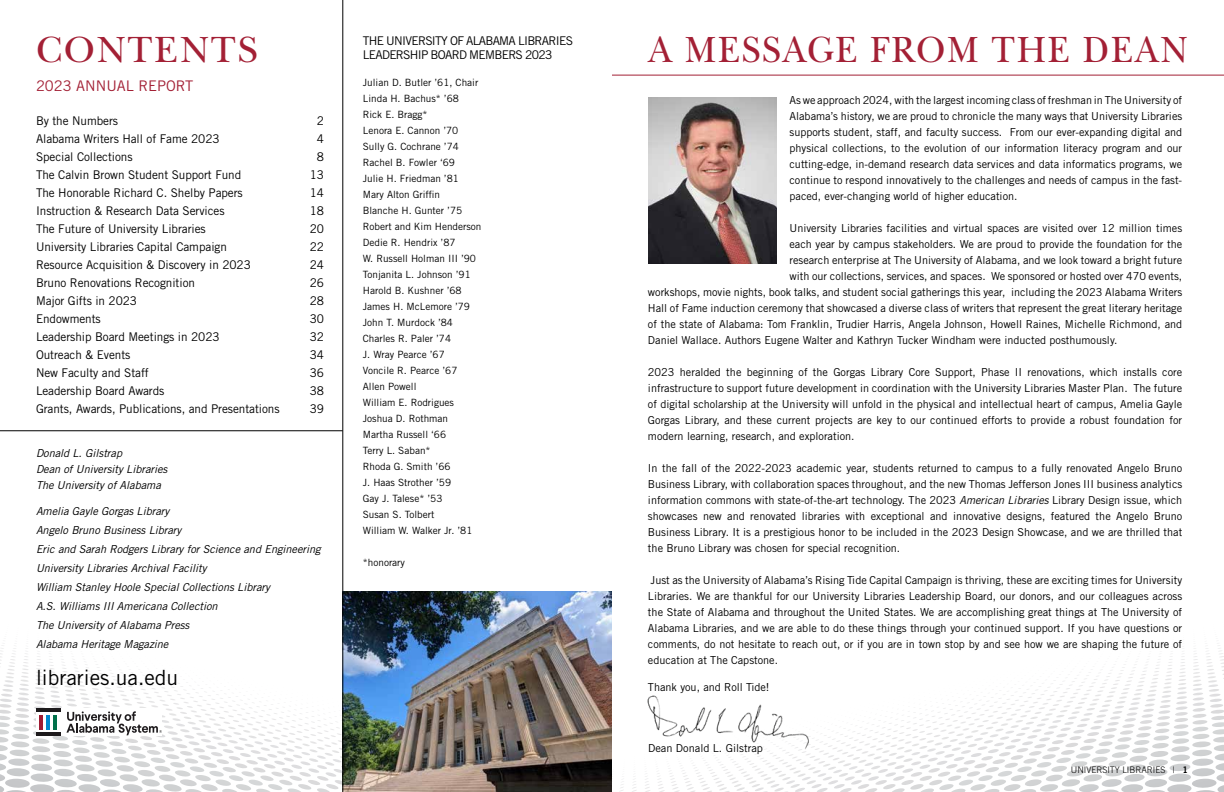
<style>
.page{position:relative;width:1224px;height:792px;background:#fff}
.page>*{position:absolute;margin:0;border:0;box-sizing:border-box;transform-origin:0 0}
.t1{font:38px "New Baskerville Std";letter-spacing:.05em;color:#a32035;scale:.94 1}
.t2{font:38px "New Baskerville Std";letter-spacing:.05em;color:#a32035}
.t3{font:21px "Trade Gothic LT Std";color:#000}
.t4{font:14.6px "Trade Gothic LT Std";color:#a32035}
.t5{font:12px "Trade Gothic LT Std";letter-spacing:-.005em;color:#000}
.t6{font:12px/14px "Trade Gothic LT Std";letter-spacing:-.06em;color:#000}
.t7{font:11px/16px "Trade Gothic LT Std";color:#000;text-align:justify}
.t8{font:italic 11px/19px "Trade Gothic LT Std";letter-spacing:-.005em;color:#000}
.t9{font:10px/16px "Trade Gothic LT Std";color:#000101}
.t10{font:300 9px "Trade Gothic LT Std";color:#000}
.s1{font-style:italic}
.s2{font-family:"Trade Gothic LT Std Bd 2";font-weight:400}
</style>
<div class="page">
<svg style="left:620px;top:776px;width:16px;height:16px"></svg>
<svg style="left:645px;top:645px;width:579px;height:147px"></svg>
<img style="left:344px;top:591px;width:268px;height:201px">
<img style="left:648px;top:97px;width:128px;height:167px">
<hr style="left:612px;top:75px;width:612px;height:1px;background:#a32035">
<hr style="left:343px;top:0;width:1px;height:792px;background:#000">
<hr style="left:0;top:431px;width:343px;height:1px;background:#000">
<img style="left:645px;top:683px;width:173px;height:71px">
<img style="left:0;top:625px;width:578px;height:167px">
<h1 class="t2" style="left:36px;top:27px;width:223px">CONTENTS</h1>
<h3 class="t4" style="left:36px;top:77px;width:159px">2023 ANNUAL REPORT</h3>
<p class="t5" style="left:36px;top:113px;width:84px">By the Numbers</p>
<p class="t5" style="left:317px;top:113px;width:9px">2</p>
<p class="t5" style="left:36px;top:131px;width:185px">Alabama Writers Hall of Fame 2023</p>
<p class="t5" style="left:317px;top:131px;width:9px">4</p>
<p class="t5" style="left:36px;top:149px;width:98px">Special Collections</p>
<p class="t5" style="left:317px;top:149px;width:9px">8</p>
<p class="t5" style="left:36px;top:167px;width:207px">The Calvin Brown Student Support Fund</p>
<p class="t5" style="left:310px;top:167px;width:16px">13</p>
<p class="t5" style="left:36px;top:185px;width:208px">The Honorable Richard C. Shelby Papers</p>
<p class="t5" style="left:310px;top:185px;width:16px">14</p>
<p class="t5" style="left:36px;top:203px;width:190px">Instruction &amp; Research Data Services</p>
<p class="t5" style="left:310px;top:203px;width:16px">18</p>
<p class="t5" style="left:36px;top:221px;width:171px">The Future of University Libraries</p>
<p class="t5" style="left:310px;top:221px;width:16px">20</p>
<p class="t5" style="left:36px;top:239px;width:192px">University Libraries Capital Campaign</p>
<p class="t5" style="left:310px;top:239px;width:16px">22</p>
<p class="t5" style="left:36px;top:257px;width:216px">Resource Acquisition &amp; Discovery in 2023</p>
<p class="t5" style="left:310px;top:257px;width:16px">24</p>
<p class="t5" style="left:36px;top:275px;width:161px">Bruno Renovations Recognition</p>
<p class="t5" style="left:310px;top:275px;width:16px">26</p>
<p class="t5" style="left:36px;top:293px;width:103px">Major Gifts in 2023</p>
<p class="t5" style="left:310px;top:293px;width:16px">28</p>
<p class="t5" style="left:36px;top:311px;width:66px">Endowments</p>
<p class="t5" style="left:310px;top:311px;width:16px">30</p>
<p class="t5" style="left:36px;top:329px;width:185px">Leadership Board Meetings in 2023</p>
<p class="t5" style="left:310px;top:329px;width:16px">32</p>
<p class="t5" style="left:36px;top:347px;width:96px">Outreach &amp; Events</p>
<p class="t5" style="left:310px;top:347px;width:16px">34</p>
<p class="t5" style="left:36px;top:365px;width:114px">New Faculty and Staff</p>
<p class="t5" style="left:310px;top:365px;width:16px">36</p>
<p class="t5" style="left:36px;top:383px;width:130px">Leadership Board Awards</p>
<p class="t5" style="left:310px;top:383px;width:16px">38</p>
<p class="t5" style="left:36px;top:401px;width:245px">Grants, Awards, Publications, and Presentations</p>
<p class="t5" style="left:310px;top:401px;width:16px">39</p>
<p class="t8" style="left:36px;top:446px;width:133px;line-height:16px">Donald L. Gilstrap<br>Dean of University Libraries<br>The University of Alabama</p>
<p class="t8" style="left:36px;top:502px;width:286px">Amelia Gayle Gorgas Library<br>Angelo Bruno Business Library<br>Eric and Sarah Rodgers Library for Science and Engineering University Libraries Archival Facility<br>William Stanley Hoole Special Collections Library<br>A.S. Williams III Americana Collection<br>The University of Alabama Press<br>Alabama Heritage Magazine</p>
<h2 class="t3" style="left:36px;top:665px;width:144px">libraries.ua.edu</h2>
<p class="t6" style="left:363px;top:33px;width:212px">THE UNIVERSITY OF ALABAMA LIBRARIES<br>LEADERSHIP BOARD MEMBERS 2023</p>
<p class="t9" style="left:363px;top:74px;width:120px">Julian D. Butler ’61, Chair<br>Linda H. Bachus* ’68<br>Rick E. Bragg*<br>Lenora E. Cannon ’70<br>Sully G. Cochrane ’74<br>Rachel B. Fowler ‘69<br>Julie H. Friedman ’81<br>Mary Alton Griffin<br>Blanche H. Gunter ’75<br>Robert and Kim Henderson<br>Dedie R. Hendrix ’87<br>W. Russell Holman III ’90<br>Tonjanita L. Johnson ’91<br>Harold B. Kushner ’68<br>James H. McLemore ’79<br>John T. Murdock ’84<br>Charles R. Paler ’74<br>J. Wray Pearce ’67<br>Voncile R. Pearce ’67<br>Allen Powell<br>William E. Rodrigues<br>Joshua D. Rothman<br>Martha Russell ‘66<br>Terry L. Saban*<br>Rhoda G. Smith ’66<br>J. Haas Strother ’59<br>Gay J. Talese* ’53<br>Susan S. Tolbert<br>William W. Walker Jr. ’81</p>
<p class="t9" style="left:363px;top:554px;width:44px">*honorary</p>
<h1 class="t1" style="left:648px;top:27px;width:575px">A MESSAGE FROM THE DEAN</h1>
<p class="t7" style="left:790px;top:92px;width:394px">As we approach 2024, with the largest incoming class of freshman in The University of Alabama’s history, we are proud to chronicle the many ways that University Libraries supports student, staff, and faculty success. From our ever-expanding digital and physical collections, to the evolution of our information literacy program and our cutting-edge, in-demand research data services and data informatics programs, we continue to respond innovatively to the challenges and needs of campus in the fast&shy;paced, ever-changing world of higher education.</p>
<p class="t7" style="left:790px;top:220px;width:394px">University Libraries facilities and virtual spaces are visited over 12 million times</p>
<p class="t7" style="left:790px;top:236px;width:394px">each year by campus stakeholders. We are proud to provide the foundation for the</p>
<p class="t7" style="left:790px;top:252px;width:394px">research enterprise at The University of Alabama, and we look toward a bright future</p>
<p class="t7" style="left:790px;top:268px;width:394px">with our collections, services, and spaces. We sponsored or hosted over 470 events,</p>
<p class="t7" style="left:648px;top:284px;width:536px">workshops, movie nights, book talks, and student social gatherings this year, including the 2023 Alabama Writers</p>
<p class="t7" style="left:648px;top:300px;width:536px">Hall of Fame induction ceremony that showcased a diverse class of writers that represent the great literary heritage</p>
<p class="t7" style="left:648px;top:316px;width:536px">of the state of Alabama: Tom Franklin, Trudier Harris, Angela Johnson, Howell Raines, Michelle Richmond, and</p>
<p class="t7" style="left:648px;top:332px;width:471px">Daniel Wallace. Authors Eugene Walter and Kathryn Tucker Windham were inducted posthumously.</p>
<p class="t7" style="left:648px;top:364px;width:536px">2023 heralded the beginning of the Gorgas Library Core Support, Phase II renovations, which installs core infrastructure to support future development in coordination with the University Libraries Master Plan. The future of digital scholarship at the University will unfold in the physical and intellectual heart of campus, Amelia Gayle Gorgas Library, and these current projects are key to our continued efforts to provide a robust foundation for modern learning, research, and exploration.</p>
<p class="t7" style="left:648px;top:460px;width:536px">In the fall of the 2022-2023 academic year, students returned to campus to a fully renovated Angelo Bruno Business Library, with collaboration spaces throughout, and the new Thomas Jefferson Jones III business analytics information commons with state-of-the-art technology. The 2023 <span class="s1">American Libraries</span> Library Design issue, which showcases new and renovated libraries with exceptional and innovative designs, featured the Angelo Bruno Business Library. It is a prestigious honor to be included in the 2023 Design Showcase, and we are thrilled that the Bruno Library was chosen for special recognition.</p>
<p class="t7" style="left:648px;top:572px;width:536px">Just as the University of Alabama’s Rising Tide Capital Campaign is thriving, these are exciting times for University Libraries. We are thankful for our University Libraries Leadership Board, our donors, and our colleagues across the State of Alabama and throughout the United States. We are accomplishing great things at The University of Alabama Libraries, and we are able to do these things through your continued support. If you have questions or comments, do not hesitate to reach out, or if you are in town stop by and see how we are shaping the future of education at The Capstone.</p>
<p class="t7" style="left:648px;top:679px;width:123px">Thank you, and Roll Tide!</p>
<p class="t7" style="left:648px;top:740px;width:116px">Dean Donald L. Gilstrap</p>
<p class="t10" style="left:1071px;top:764px;width:119px">UNIVERSITY LIBRARIES | <span class="s2">1</span></p>
</div>
